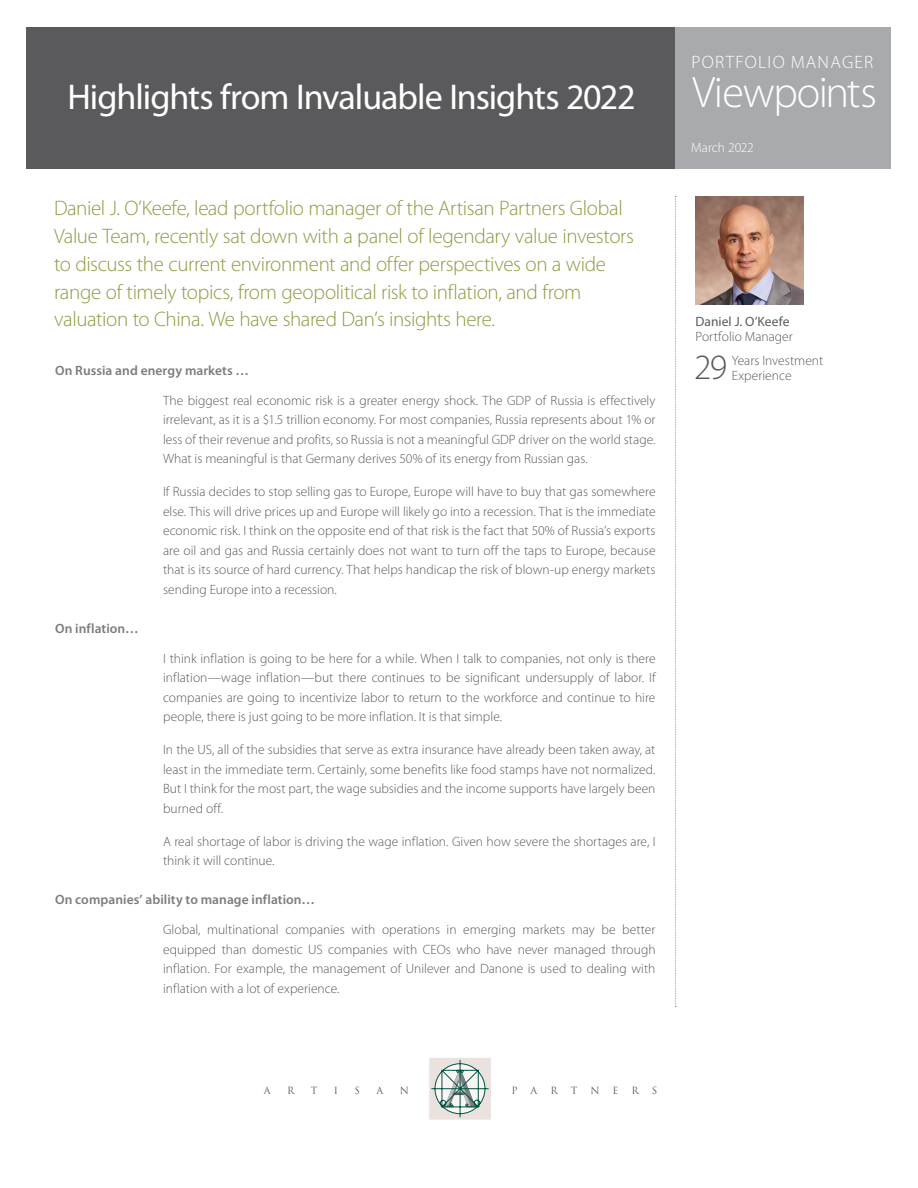
<style>
.page{position:relative;width:918px;height:1188px;background:#fff}
.page>*{position:absolute;margin:0;border:0;box-sizing:border-box;transform-origin:0 0}
.Table_Content_no_Lin{font:300 44.25px "Myriad Pro";letter-spacing:-.025em;color:#fff}
.Table_Content_no_Lin-2{font:36px "Myriad Pro";letter-spacing:-.03em;color:#fff}
.Body{font:300 35.7px "Myriad Pro";color:#5a5a5d}
.Table_Content_no_Lin-3{font:300 21px/27.8px "Myriad Pro";letter-spacing:-.02em;color:#909b42}
.t1{font:300 18px "Myriad Pro";letter-spacing:.07em;color:#fff}
.Body-2{font:300 13.5px/19.5px "Myriad Pro";color:#5a5a5d;text-align:justify}
.Section_Heads{font:600 13.5px "Myriad Pro";letter-spacing:.005em;color:#7a7c7f}
.t2{font:300 13.5px "Myriad Pro";color:#fff}
.t3{font:9.75px "Trajan Pro";color:#5a5a5d}
.s1{font-weight:400}
</style>
<div class="page">
<svg style="left:429px;top:1058px;width:62px;height:62px"></svg>
<svg style="left:675px;top:196px;width:1px;height:811px"></svg>
<div style="left:27px;top:27px;width:648px;height:142px;background:#5a5a5d"></div>
<div style="left:675px;top:27px;width:216px;height:142px;background:#a8aaad"></div>
<img style="left:695px;top:197px;width:108px;height:108px">
<p class="Table_Content_no_Lin-2" style="left:67px;top:77px;width:570px">Highlights from Invaluable Insights 2022</p>
<p class="Table_Content_no_Lin-3" style="left:54px;top:195px;width:582px">Daniel J. O’Keefe, lead portfolio manager of the Artisan Partners Global Value Team, recently sat down with a panel of legendary value investors to discuss the current environment and offer perspectives on a wide range of timely topics, from geopolitical risk to inflation, and from valuation to China. We have shared Dan’s insights here.</p>
<p class="Section_Heads" style="left:55px;top:363px;width:195px">On Russia and energy markets …</p>
<p class="Body-2" style="left:163px;top:391px;width:494px">The biggest real economic risk is a greater energy shock. The GDP of Russia is effectively irrelevant, as it is a $1.5 trillion economy. For most companies, Russia represents about 1% or less of their revenue and profits, so Russia is not a meaningful GDP driver on the world stage.<br>What is meaningful is that Germany derives 50% of its energy from Russian gas.</p>
<p class="Body-2" style="left:163px;top:482px;width:494px">If Russia decides to stop selling gas to Europe, Europe will have to buy that gas somewhere else. This will drive prices up and Europe will likely go into a recession. That is the immediate economic risk. I think on the opposite end of that risk is the fact that 50% of Russia’s exports are oil and gas and Russia certainly does not want to turn off the taps to Europe, because that is its source of hard currency. That helps handicap the risk of blown-up energy markets sending Europe into a recession.</p>
<p class="Section_Heads" style="left:55px;top:621px;width:85px">On inflation…</p>
<p class="Body-2" style="left:163px;top:649px;width:494px">I think inflation is going to be here for a while. When I talk to companies, not only is there inflation—wage inflation—but there continues to be significant undersupply of labor. If companies are going to incentivize labor to return to the workforce and continue to hire people, there is just going to be more inflation. It is that simple.</p>
<p class="Body-2" style="left:163px;top:740px;width:494px">In the US, all of the subsidies that serve as extra insurance have already been taken away, at least in the immediate term. Certainly, some benefits like food stamps have not normalized.<br>But I think for the most part, the wage subsidies and the income supports have largely been burned off.</p>
<p class="Body-2" style="left:163px;top:832px;width:494px">A real shortage of labor is driving the wage inflation. Given how severe the shortages are, I think it will continue.</p>
<p class="Section_Heads" style="left:55px;top:892px;width:261px">On companies’ ability to manage inflation…</p>
<p class="Body-2" style="left:163px;top:920px;width:494px">Global, multinational companies with operations in emerging markets may be better equipped than domestic US companies with CEOs who have never managed through inflation. For example, the management of Unilever and Danone is used to dealing with inflation with a lot of experience.</p>
<p class="t1" style="left:691px;top:52px;width:183px">PORTFOLIO MANAGER</p>
<p class="Table_Content_no_Lin" style="left:692px;top:68px;width:186px">Viewpoints</p>
<p class="t2" style="left:691px;top:140px;width:64px">March 2022</p>
<p class="Body-2" style="left:695px;top:315px;width:99px;line-height:15px"><span class="s1">Daniel J. O’Keefe<br></span>Portfolio Manager</p>
<p class="Body" style="left:694px;top:348px;width:35px">29</p>
<p class="Body-2" style="left:732px;top:353px;width:93px;line-height:15px">Years Investment<br>Experience</p>
<p class="t3" style="left:264px;top:1084px;width:8px">A</p>
<p class="t3" style="left:287px;top:1084px;width:9px">R</p>
<p class="t3" style="left:311px;top:1084px;width:8px">T</p>
<p class="t3" style="left:334px;top:1084px;width:6px">I</p>
<p class="t3" style="left:355px;top:1084px;width:7px">S</p>
<p class="t3" style="left:377px;top:1084px;width:8px">A</p>
<p class="t3" style="left:400px;top:1084px;width:11px">N</p>
<p class="t3" style="left:511px;top:1084px;width:8px">P</p>
<p class="t3" style="left:531px;top:1084px;width:8px">A</p>
<p class="t3" style="left:550px;top:1084px;width:9px">R</p>
<p class="t3" style="left:571px;top:1084px;width:8px">T</p>
<p class="t3" style="left:590px;top:1084px;width:11px">N</p>
<p class="t3" style="left:613px;top:1084px;width:7px">E</p>
<p class="t3" style="left:632px;top:1084px;width:9px">R</p>
<p class="t3" style="left:652px;top:1084px;width:7px">S</p>
</div>
